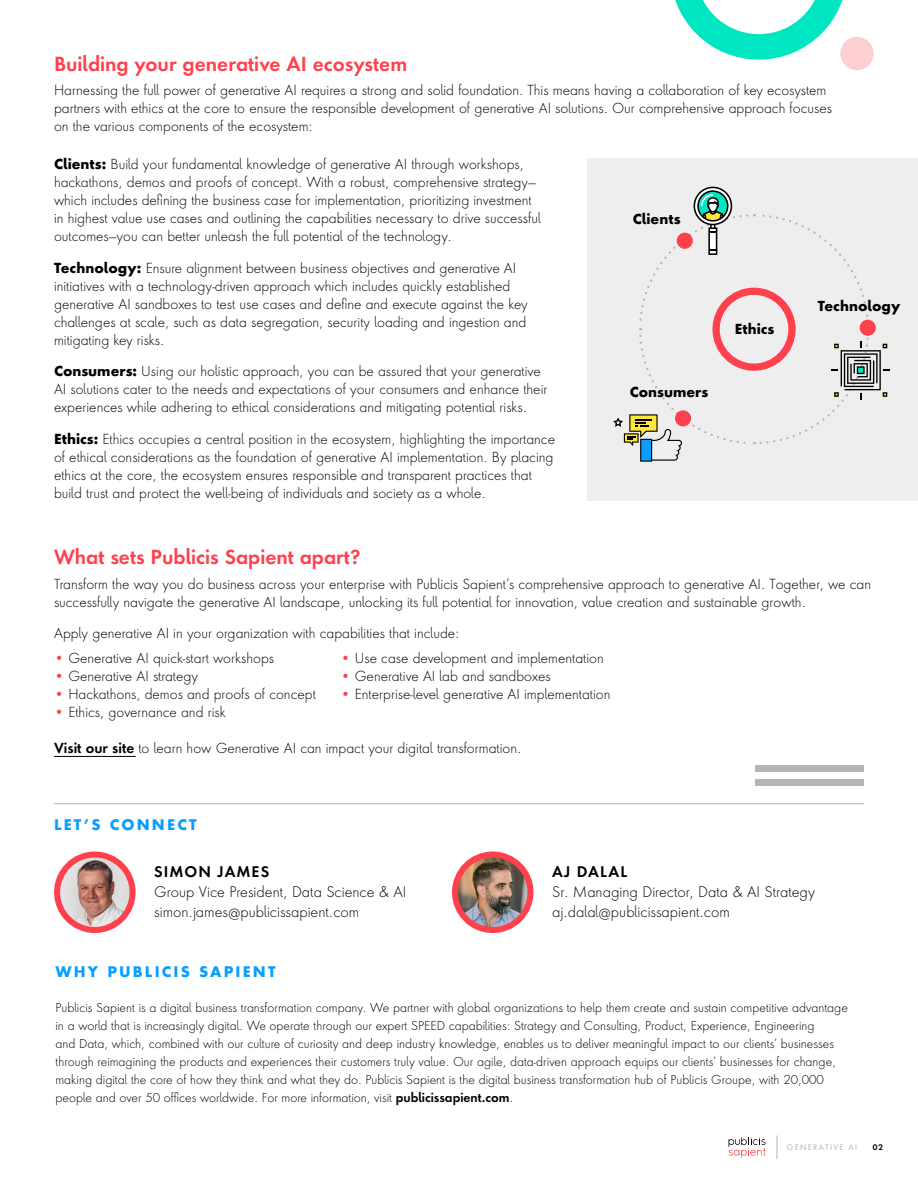
<style>
.page{position:relative;width:918px;height:1188px;background:#fff}
.page>*{position:absolute;margin:0;border:0;box-sizing:border-box;transform-origin:0 0}
.t1{font:600 18.9px "Futura Next";color:#ff404d}
.t2{font:300 14.25px "Futura Next";color:#000}
.t3{font:700 14.25px "Futura Next";letter-spacing:.15em;color:#089eff}
.t4{font:600 14.25px "Futura Next";letter-spacing:.075em;color:#000}
.t5{font:300 13.5px/18px "Futura Next";color:#000}
.t6{font:700 13.5px "Futura Next";color:#000}
.t7{font:300 12px/18px "Futura Next";color:#000}
.t8{font:7.5px "Futura Next";letter-spacing:.175em;color:#b4b4b4}
.t9{font:600 7.5px "Futura Next";color:#000}
.s1{font-weight:700}
.s2{color:#ff404d}
.s3{font-weight:600}
</style>
<div class="page">
<svg style="left:777px;top:1136px;width:1px;height:23px"></svg>
<img style="left:58px;top:856px;width:74px;height:74px">
<div style="left:54px;top:852px;width:82px;height:81px;border:6px solid #ff404d;border-radius:50%"></div>
<img style="left:455px;top:856px;width:73px;height:74px">
<div style="left:452px;top:852px;width:82px;height:81px;border:6px solid #ff404d;border-radius:50%"></div>
<div style="left:840px;top:37px;width:34px;height:33px;background:#fccfd1;border-radius:50%"></div>
<svg style="left:675px;top:0;width:172px;height:60px"></svg>
<hr style="left:54px;top:803px;width:810px;height:1px;background:#b4b4b4">
<div style="left:588px;top:158px;width:330px;height:342px;background:#eee"></div>
<svg style="left:613px;top:187px;width:277px;height:275px"></svg>
<div style="left:756px;top:765px;width:108px;height:7px;background:#b4b4b4"></div>
<div style="left:756px;top:779px;width:108px;height:7px;background:#b4b4b4"></div>
<hr style="left:54px;top:756px;width:82px;height:1px;background:#000">
<svg style="left:729px;top:1138px;width:37px;height:20px"></svg>
<p class="t1" style="left:54px;top:51px;width:355px">Building your generative AI ecosystem</p>
<p class="t5" style="left:54px;top:82px;width:779px">Harnessing the full power of generative AI requires a strong and solid foundation. This means having a collaboration of key ecosystem partners with ethics at the core to ensure the responsible development of generative AI solutions. Our comprehensive approach focuses on the various components of the ecosystem:</p>
<p class="t5" style="left:54px;top:155px;width:488px"><span class="s1">Clients:</span> Build your fundamental knowledge of generative AI through workshops, hackathons, demos and proofs of concept. With a robust, comprehensive strategy— which includes defining the business case for implementation, prioritizing investment in highest value use cases and outlining the capabilities necessary to drive successful outcomes—you can better unleash the full potential of the technology.</p>
<p class="t5" style="left:54px;top:259px;width:475px"><span class="s1">Technology:</span> Ensure alignment between business objectives and generative AI initiatives with a technology-driven approach which includes quickly established generative AI sandboxes to test use cases and define and execute against the key challenges at scale, such as data segregation, security loading and ingestion and mitigating key risks.</p>
<p class="t5" style="left:54px;top:362px;width:495px"><span class="s1">Consumers:</span> Using our holistic approach, you can be assured that your generative<br>AI solutions cater to the needs and expectations of your consumers and enhance their experiences while adhering to ethical considerations and mitigating potential risks.</p>
<p class="t5" style="left:54px;top:430px;width:503px"><span class="s1">Ethics:</span> Ethics occupies a central position in the ecosystem, highlighting the importance of ethical considerations as the foundation of generative AI implementation. By placing ethics at the core, the ecosystem ensures responsible and transparent practices that build trust and protect the well-being of individuals and society as a whole.</p>
<p class="t6" style="left:633px;top:210px;width:49px">Clients</p>
<p class="t6" style="left:630px;top:383px;width:80px">Consumers</p>
<p class="t6" style="left:735px;top:320px;width:41px">Ethics</p>
<p class="t6" style="left:818px;top:297px;width:84px">Technology</p>
<p class="t1" style="left:54px;top:544px;width:308px">What sets Publicis Sapient apart?</p>
<p class="t5" style="left:54px;top:575px;width:819px">Transform the way you do business across your enterprise with Publicis Sapient’s comprehensive approach to generative AI. Together, we can successfully navigate the generative AI landscape, unlocking its full potential for innovation, value creation and sustainable growth.</p>
<p class="t5" style="left:54px;top:624px;width:407px">Apply generative AI in your organization with capabilities that include:</p>
<p class="t5" style="left:54px;top:649px;width:222px"><span class="s2">•</span> Generative AI quick-start workshops</p>
<p class="t5" style="left:54px;top:667px;width:146px"><span class="s2">•</span> Generative AI strategy</p>
<p class="t5" style="left:54px;top:685px;width:263px"><span class="s2">•</span> Hackathons, demos and proofs of concept</p>
<p class="t5" style="left:54px;top:703px;width:173px"><span class="s2">•</span> Ethics, governance and risk</p>
<p class="t5" style="left:54px;top:739px;width:469px"><span class="s3">Visit our site</span> to learn how Generative AI can impact your digital transformation.</p>
<p class="t5" style="left:340px;top:649px;width:265px"><span class="s2">•</span> Use case development and implementation</p>
<p class="t5" style="left:340px;top:667px;width:212px"><span class="s2">•</span> Generative AI lab and sandboxes</p>
<p class="t5" style="left:340px;top:685px;width:272px"><span class="s2">•</span> Enterprise-level generative AI implementation</p>
<p class="t3" style="left:54px;top:816px;width:144px">LET’S CONNECT</p>
<p class="t4" style="left:154px;top:862px;width:117px">SIMON JAMES</p>
<p class="t2" style="left:154px;top:883px;width:254px">Group Vice President, Data Science &amp; AI</p>
<p class="t2" style="left:154px;top:903px;width:207px">simon.james@publicissapient.com</p>
<p class="t4" style="left:552px;top:862px;width:77px">AJ DALAL</p>
<p class="t2" style="left:552px;top:883px;width:264px">Sr. Managing Director, Data &amp; AI Strategy</p>
<p class="t2" style="left:552px;top:903px;width:179px">aj.dalal@publicissapient.com</p>
<p class="t3" style="left:56px;top:962px;width:222px">WHY PUBLICIS SAPIENT</p>
<p class="t7" style="left:56px;top:999px;width:794px">Publicis Sapient is a digital business transformation company. We partner with global organizations to help them create and sustain competitive advantage in a world that is increasingly digital. We operate through our expert SPEED capabilities: Strategy and Consulting, Product, Experience, Engineering<br>and Data, which, combined with our culture of curiosity and deep industry knowledge, enables us to deliver meaningful impact to our clients’ businesses through reimagining the products and experiences their customers truly value. Our agile, data-driven approach equips our clients’ businesses for change, making digital the core of how they think and what they do. Publicis Sapient is the digital business transformation hub of Publicis Groupe, with 20,000 people and over 50 offices worldwide. For more information, visit <span class="s3">publicissapient.com</span>.</p>
<p class="t8" style="left:787px;top:1142px;width:72px">GENERATIVE AI</p>
<p class="t9" style="left:873px;top:1142px;width:12px">02</p>
</div>
